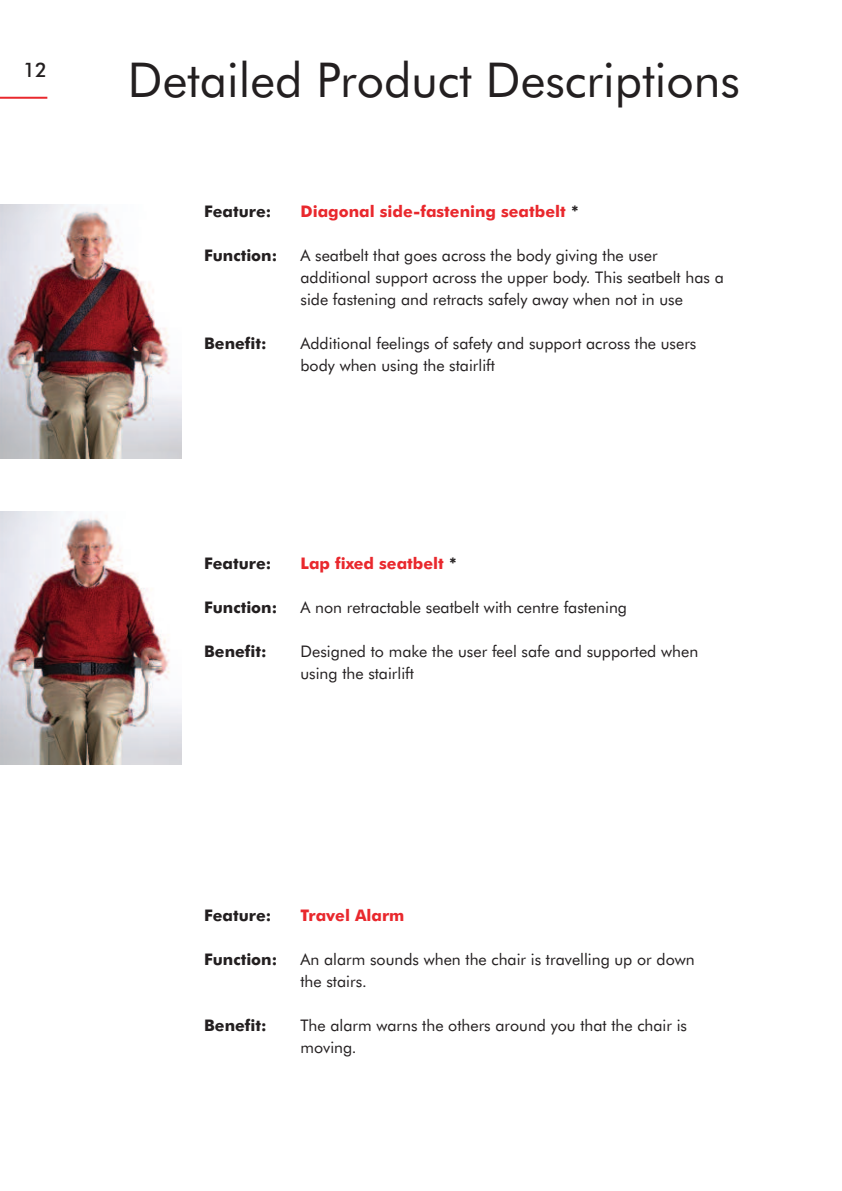
<style>
.page{position:relative;width:842px;height:1191px;background:#fff}
.page>*{position:absolute;margin:0;border:0;box-sizing:border-box;transform-origin:0 0}
.t1{font:48px "Futura BT";color:#231f20}
.t2{font:500 20px "Futura BT";color:#231f20}
.t3{font:16px/22px "Futura BT";color:#231f20}
.t4{font:700 16px "Futura BT";color:#231f20}
.t5{font:700 16px "Futura BT";color:#e9282d}
.s1{color:#231f20}
</style>
<div class="page">
<img style="left:0;top:205px;width:181px;height:253px">
<img style="left:0;top:511px;width:181px;height:253px">
<hr style="left:0;top:97px;width:47px;height:2px;background:#e9282d">
<p class="t2" style="left:23px;top:62px;width:26px">12</p>
<h1 class="t1" style="left:128px;top:60px;width:614px">Detailed Product Descriptions</h1>
<p class="t4" style="left:204px;top:205px;width:69px">Feature:</p>
<p class="t5" style="left:300px;top:205px;width:280px">Diagonal side-fastening seatbelt <span class="s1">*</span></p>
<p class="t4" style="left:204px;top:249px;width:75px">Function:</p>
<p class="t3" style="left:300px;top:246px;width:425px">A seatbelt that goes across the body giving the user additional support across the upper body. This seatbelt has a side fastening and retracts safely away when not in use</p>
<p class="t4" style="left:204px;top:337px;width:64px">Benefit:</p>
<p class="t3" style="left:300px;top:334px;width:397px">Additional feelings of safety and support across the users body when using the stairlift</p>
<p class="t4" style="left:204px;top:557px;width:69px">Feature:</p>
<p class="t5" style="left:300px;top:557px;width:158px">Lap fixed seatbelt <span class="s1">*</span></p>
<p class="t4" style="left:204px;top:601px;width:75px">Function:</p>
<p class="t3" style="left:300px;top:598px;width:328px">A non retractable seatbelt with centre fastening</p>
<p class="t4" style="left:204px;top:645px;width:64px">Benefit:</p>
<p class="t3" style="left:300px;top:642px;width:399px">Designed to make the user feel safe and supported when using the stairlift</p>
<p class="t4" style="left:204px;top:909px;width:69px">Feature:</p>
<p class="t5" style="left:300px;top:909px;width:105px">Travel Alarm</p>
<p class="t4" style="left:204px;top:953px;width:75px">Function:</p>
<p class="t3" style="left:300px;top:950px;width:396px">An alarm sounds when the chair is travelling up or down the stairs.</p>
<p class="t4" style="left:204px;top:1019px;width:64px">Benefit:</p>
<p class="t3" style="left:300px;top:1016px;width:388px">The alarm warns the others around you that the chair is moving.</p>
</div>
